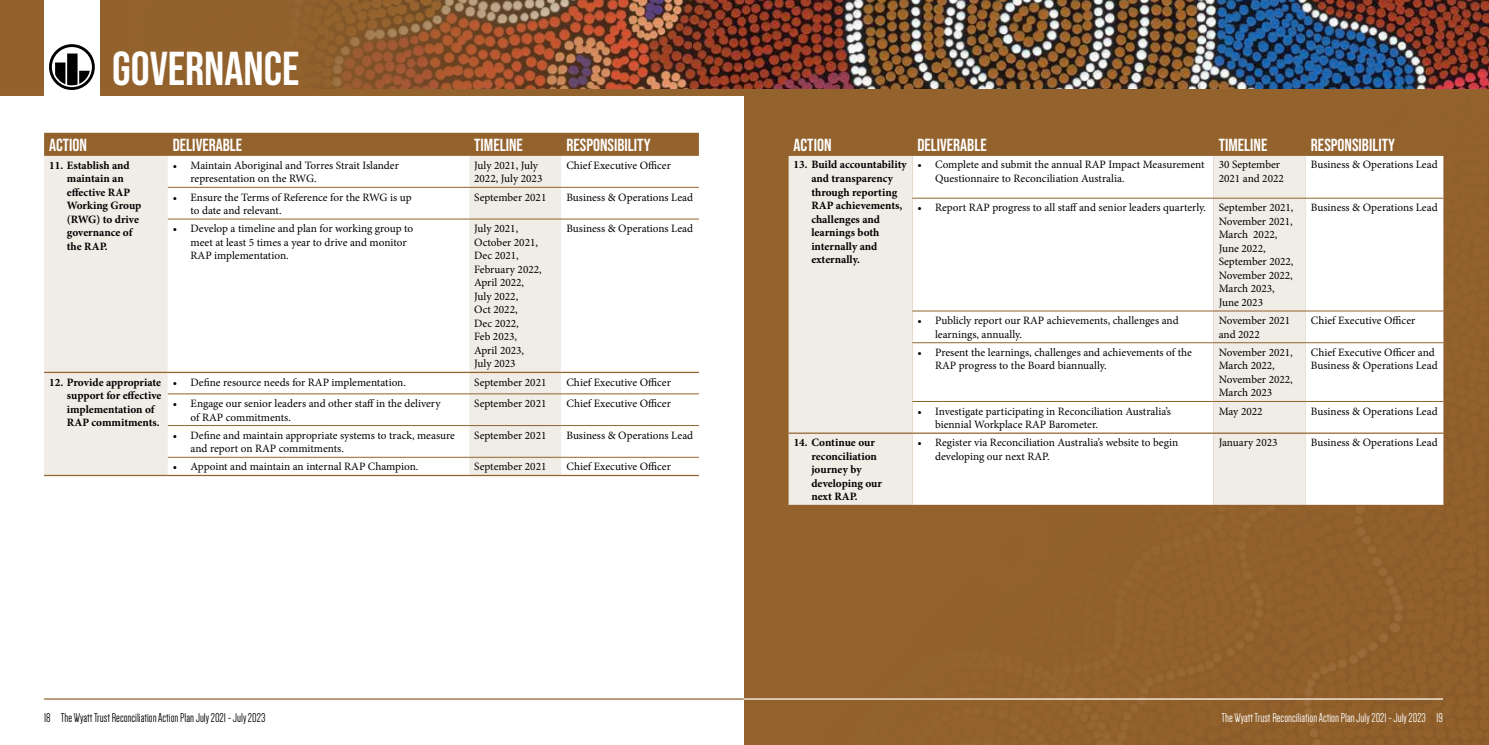
<style>
.page{position:relative;width:1489px;height:745px;background:#fff}
.page>*{position:absolute;margin:0;border:0;box-sizing:border-box;transform-origin:0 0}
.t1{font:47.5px "Bebas Neue";color:#fff}
.t2{font:17.5px "Bebas Neue";color:#fff}
.t3{font:13.12px "Dense";color:#000}
.t4{font:13.12px "Dense";color:#fff}
.t5{font:11.25px/13.5px "Minion Pro";color:#000}
.t6{font:700 11.25px/13.5px "Minion Pro";color:#000}
</style>
<div class="page">
<div style="left:0;top:0;width:744px;height:95px;background:#93622d"></div>
<hr style="left:44px;top:698px;width:700px;height:1px;background:#93622d">
<img style="left:320px;top:0;width:424px;height:89px">
<div style="left:44px;top:0;width:56px;height:99px;background:#fff"></div>
<div style="left:44px;top:133px;width:655px;height:23px;background:#93622d"></div>
<div style="left:44px;top:156px;width:124px;height:318px;background:#f0ece6"></div>
<svg style="left:168px;top:156px;width:531px;height:318px"></svg>
<hr style="left:168px;top:187px;width:301px;height:1px;background:#93622d">
<hr style="left:469px;top:187px;width:92px;height:1px;background:#93622d">
<hr style="left:561px;top:187px;width:138px;height:1px;background:#93622d">
<hr style="left:168px;top:218px;width:301px;height:1px;background:#93622d">
<hr style="left:469px;top:218px;width:92px;height:1px;background:#93622d">
<hr style="left:561px;top:218px;width:138px;height:1px;background:#93622d">
<hr style="left:168px;top:393px;width:301px;height:1px;background:#93622d">
<hr style="left:469px;top:393px;width:92px;height:1px;background:#93622d">
<hr style="left:561px;top:393px;width:138px;height:1px;background:#93622d">
<hr style="left:168px;top:425px;width:301px;height:1px;background:#93622d">
<hr style="left:469px;top:425px;width:92px;height:1px;background:#93622d">
<hr style="left:561px;top:425px;width:138px;height:1px;background:#93622d">
<hr style="left:168px;top:456px;width:301px;height:1px;background:#93622d">
<hr style="left:469px;top:456px;width:92px;height:1px;background:#93622d">
<hr style="left:561px;top:456px;width:138px;height:1px;background:#93622d">
<hr style="left:44px;top:371px;width:124px;height:2px;background:#93622d">
<hr style="left:44px;top:474px;width:124px;height:2px;background:#93622d">
<hr style="left:168px;top:371px;width:301px;height:2px;background:#93622d">
<hr style="left:469px;top:371px;width:92px;height:2px;background:#93622d">
<hr style="left:561px;top:371px;width:138px;height:2px;background:#93622d">
<hr style="left:168px;top:474px;width:301px;height:2px;background:#93622d">
<hr style="left:469px;top:474px;width:92px;height:2px;background:#93622d">
<hr style="left:561px;top:474px;width:138px;height:2px;background:#93622d">
<svg style="left:49px;top:44px;width:46px;height:46px"></svg>
<img style="left:744px;top:0;width:744px;height:744px">
<hr style="left:744px;top:698px;width:698px;height:1px;background:#fff">
<div style="left:788px;top:133px;width:655px;height:23px;background:#93622d"></div>
<div style="left:788px;top:156px;width:124px;height:348px;background:#f0ece6"></div>
<svg style="left:912px;top:156px;width:531px;height:348px"></svg>
<hr style="left:912px;top:198px;width:301px;height:1px;background:#93622d">
<hr style="left:1213px;top:198px;width:92px;height:1px;background:#93622d">
<hr style="left:1305px;top:198px;width:138px;height:1px;background:#93622d">
<hr style="left:912px;top:310px;width:301px;height:1px;background:#93622d">
<hr style="left:1213px;top:310px;width:92px;height:1px;background:#93622d">
<hr style="left:1305px;top:310px;width:138px;height:1px;background:#93622d">
<hr style="left:912px;top:342px;width:301px;height:1px;background:#93622d">
<hr style="left:1213px;top:342px;width:92px;height:1px;background:#93622d">
<hr style="left:1305px;top:342px;width:138px;height:1px;background:#93622d">
<hr style="left:912px;top:401px;width:301px;height:1px;background:#93622d">
<hr style="left:1213px;top:401px;width:92px;height:1px;background:#93622d">
<hr style="left:1305px;top:401px;width:138px;height:1px;background:#93622d">
<hr style="left:788px;top:432px;width:124px;height:1px;background:#93622d">
<hr style="left:788px;top:504px;width:124px;height:1px;background:#93622d">
<hr style="left:912px;top:432px;width:301px;height:1px;background:#93622d">
<hr style="left:1213px;top:432px;width:92px;height:1px;background:#93622d">
<hr style="left:1305px;top:432px;width:138px;height:1px;background:#93622d">
<hr style="left:912px;top:504px;width:301px;height:1px;background:#93622d">
<hr style="left:1213px;top:504px;width:92px;height:1px;background:#93622d">
<hr style="left:1305px;top:504px;width:138px;height:1px;background:#93622d">
<h1 class="t1" style="left:112px;top:41px;width:189px">GOVERNANCE</h1>
<h2 class="t2" style="left:49px;top:135px;width:39px">ACTION</h2>
<h2 class="t2" style="left:173px;top:135px;width:71px">DELIVERABLE</h2>
<h2 class="t2" style="left:474px;top:135px;width:50px">TIMELINE</h2>
<h2 class="t2" style="left:566px;top:135px;width:86px">RESPONSIBILITY</h2>
<p class="t6" style="left:67px;top:158px;width:76px;text-indent:-18px">11. Establish and maintain an effective RAP<br>Working Group (RWG) to drive governance of the RAP.</p>
<p class="t5" style="left:190px;top:158px;width:210px;text-indent:-18px">• Maintain Aboriginal and Torres Strait Islander representation on the RWG.</p>
<p class="t5" style="left:474px;top:158px;width:70px">July 2021, July<br>2022, July 2023</p>
<p class="t5" style="left:566px;top:158px;width:106px">Chief Executive Officer</p>
<p class="t5" style="left:190px;top:190px;width:222px;text-indent:-18px">• Ensure the Terms of Reference for the RWG is up to date and relevant.</p>
<p class="t5" style="left:474px;top:190px;width:74px">September 2021</p>
<p class="t5" style="left:566px;top:190px;width:128px">Business &amp; Operations Lead</p>
<p class="t5" style="left:190px;top:222px;width:224px;text-indent:-18px">• Develop a timeline and plan for working group to meet at least 5 times a year to drive and monitor<br>RAP implementation.</p>
<p class="t5" style="left:474px;top:222px;width:69px">July 2021,<br>October 2021,<br>Dec 2021,<br>February 2022,<br>April 2022,<br>July 2022,<br>Oct 2022,<br>Dec 2022,<br>Feb 2023,<br>April 2023,<br>July 2023</p>
<p class="t5" style="left:566px;top:222px;width:128px">Business &amp; Operations Lead</p>
<p class="t6" style="left:67px;top:375px;width:96px;text-indent:-18px">12. Provide appropriate support for effective implementation of<br>RAP commitments.</p>
<p class="t5" style="left:173px;top:375px;width:235px">• Define resource needs for RAP implementation.</p>
<p class="t5" style="left:474px;top:375px;width:74px">September 2021</p>
<p class="t5" style="left:566px;top:375px;width:106px">Chief Executive Officer</p>
<p class="t5" style="left:191px;top:396px;width:251px;text-indent:-18px">• Engage our senior leaders and other staff in the delivery of RAP commitments.</p>
<p class="t5" style="left:474px;top:396px;width:74px">September 2021</p>
<p class="t5" style="left:566px;top:396px;width:106px">Chief Executive Officer</p>
<p class="t5" style="left:191px;top:428px;width:266px;text-indent:-18px">• Define and maintain appropriate systems to track, measure and report on RAP commitments.</p>
<p class="t5" style="left:474px;top:428px;width:74px">September 2021</p>
<p class="t5" style="left:566px;top:428px;width:128px">Business &amp; Operations Lead</p>
<p class="t5" style="left:173px;top:460px;width:247px">• Appoint and maintain an internal RAP Champion.</p>
<p class="t5" style="left:474px;top:460px;width:74px">September 2021</p>
<p class="t5" style="left:566px;top:460px;width:106px">Chief Executive Officer</p>
<p class="t3" style="left:44px;top:711px;width:223px">18 The Wyatt Trust Reconciliation Action Plan July 2021 - July 2023</p>
<h2 class="t2" style="left:793px;top:135px;width:39px">ACTION</h2>
<h2 class="t2" style="left:917px;top:135px;width:71px">DELIVERABLE</h2>
<h2 class="t2" style="left:1218px;top:135px;width:50px">TIMELINE</h2>
<h2 class="t2" style="left:1310px;top:135px;width:86px">RESPONSIBILITY</h2>
<p class="t6" style="left:811px;top:158px;width:97px;text-indent:-18px">13. Build accountability and transparency through reporting<br>RAP achievements, challenges and learnings both internally and externally.</p>
<p class="t5" style="left:935px;top:158px;width:271px;text-indent:-18px">• Complete and submit the annual RAP Impact Measurement<br>Questionnaire to Reconciliation Australia.</p>
<p class="t5" style="left:1218px;top:158px;width:67px">30 September<br>2021 and 2022</p>
<p class="t5" style="left:1310px;top:158px;width:128px">Business &amp; Operations Lead</p>
<p class="t5" style="left:1218px;top:201px;width:76px;text-indent:-301px">• Report RAP progress to all staff and senior leaders quarterly. September 2021,<br>November 2021,<br>March 2022,<br>June 2022,<br>September 2022,<br>November 2022,<br>March 2023,<br>June 2023</p>
<p class="t5" style="left:1310px;top:201px;width:128px">Business &amp; Operations Lead</p>
<p class="t5" style="left:935px;top:314px;width:245px;text-indent:-18px">• Publicly report our RAP achievements, challenges and learnings, annually.</p>
<p class="t5" style="left:1218px;top:314px;width:73px">November 2021 and 2022</p>
<p class="t5" style="left:1310px;top:314px;width:106px">Chief Executive Officer</p>
<p class="t5" style="left:935px;top:345px;width:258px;text-indent:-18px">• Present the learnings, challenges and achievements of the<br>RAP progress to the Board biannually.</p>
<p class="t5" style="left:1218px;top:345px;width:76px">November 2021,<br>March 2022,<br>November 2022,<br>March 2023</p>
<p class="t5" style="left:1310px;top:345px;width:128px">Chief Executive Officer and<br>Business &amp; Operations Lead</p>
<p class="t5" style="left:935px;top:404px;width:237px;text-indent:-18px">• Investigate participating in Reconciliation Australia’s biennial Workplace RAP Barometer.</p>
<p class="t5" style="left:1218px;top:404px;width:45px">May 2022</p>
<p class="t5" style="left:1310px;top:404px;width:128px">Business &amp; Operations Lead</p>
<p class="t6" style="left:811px;top:435px;width:72px;text-indent:-18px">14. Continue our reconciliation journey by developing our next RAP.</p>
<p class="t5" style="left:935px;top:436px;width:244px;text-indent:-18px">• Register via Reconciliation Australia’s website to begin developing our next RAP.</p>
<p class="t5" style="left:1218px;top:436px;width:60px">January 2023</p>
<p class="t5" style="left:1310px;top:436px;width:128px">Business &amp; Operations Lead</p>
<p class="t4" style="left:1221px;top:711px;width:223px">The Wyatt Trust Reconciliation Action Plan July 2021 - July 2023 19</p>
</div>
